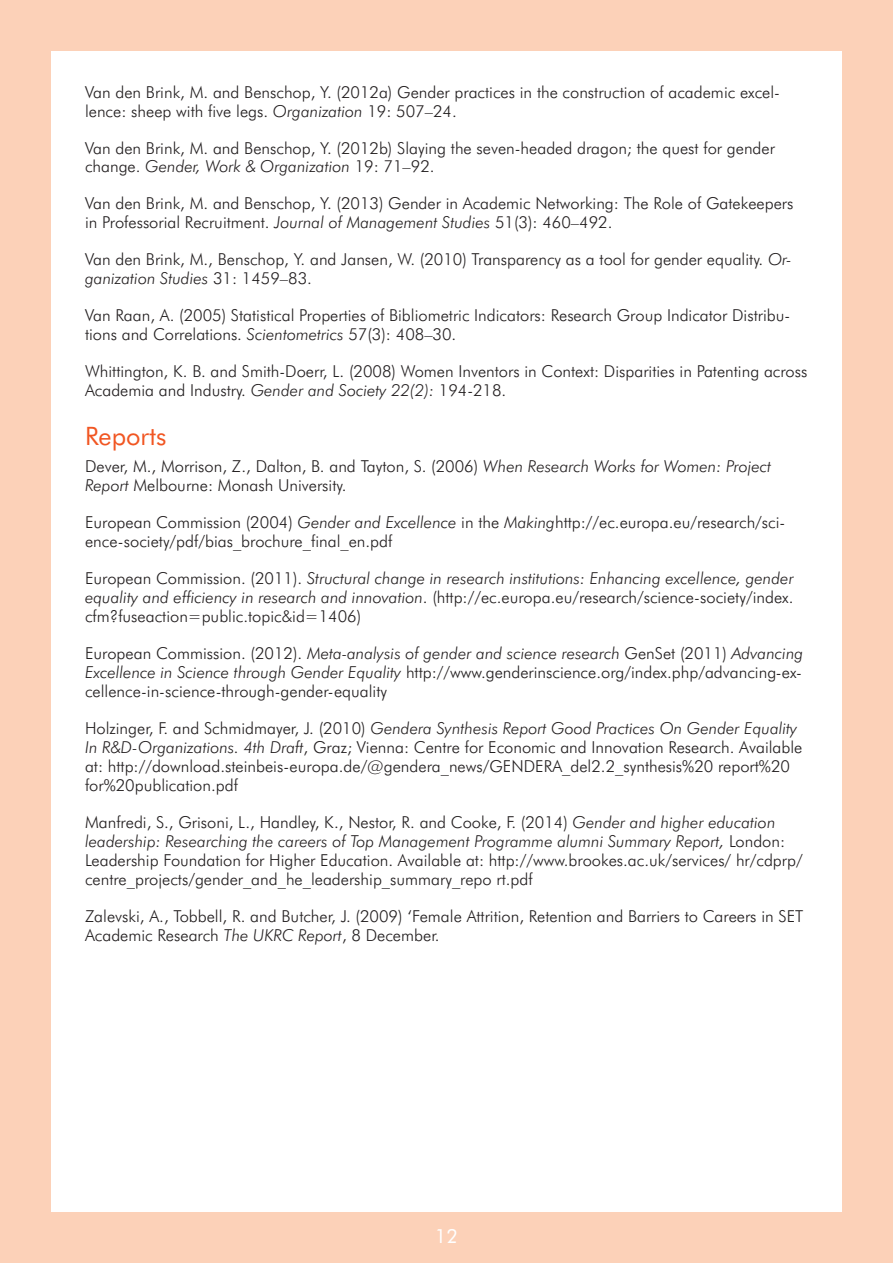
<style>
.page{position:relative;width:893px;height:1263px;background:#fcd1b8}
.page>*{position:absolute;margin:0;border:0;box-sizing:border-box;transform-origin:0 0}
.t1{font:25.35px "Futura BT";color:#f15622}
.t2{font:19.5px "Futura BT";color:#fff}
.t3{font:300 16.5px/18.9px "Futura BT";color:#231f20}
.s1{font-style:italic}
</style>
<div class="page">
<div style="left:51px;top:51px;width:791px;height:1161px;background:#fff"></div>
<p class="t3" style="left:85px;top:82px;width:696px">Van den Brink, M. and Benschop, Y. (2012a) Gender practices in the construction of academic excel&shy;lence: sheep with five legs. <span class="s1">Organization</span> 19: 507–24.</p>
<p class="t3" style="left:85px;top:138px;width:691px">Van den Brink, M. and Benschop, Y. (2012b) Slaying the seven-headed dragon; the quest for gender change. <span class="s1">Gender, Work &amp; Organization</span> 19: 71–92.</p>
<p class="t3" style="left:85px;top:194px;width:710px">Van den Brink, M. and Benschop, Y. (2013) Gender in Academic Networking: The Role of Gatekeepers in Professorial Recruitment. <span class="s1">Journal of Management Studies</span> 51(3): 460–492.</p>
<p class="t3" style="left:85px;top:250px;width:708px">Van den Brink, M., Benschop, Y. and Jansen, W. (2010) Transparency as a tool for gender equality. <span class="s1">Or&shy;ganization Studies</span> 31: 1459–83.</p>
<p class="t3" style="left:85px;top:306px;width:707px">Van Raan, A. (2005) Statistical Properties of Bibliometric Indicators: Research Group Indicator Distribu&shy;tions and Correlations. <span class="s1">Scientometrics</span> 57(3): 408–30.</p>
<p class="t3" style="left:85px;top:362px;width:724px">Whittington, K. B. and Smith-Doerr, L. (2008) Women Inventors in Context: Disparities in Patenting across<br>Academia and Industry. <span class="s1">Gender and Society 22(2):</span> 194-218.</p>
<p class="t1" style="left:85px;top:420px;width:83px">Reports</p>
<p class="t3" style="left:85px;top:457px;width:688px">Dever, M., Morrison, Z., Dalton, B. and Tayton, S. (2006) <span class="s1">When Research Works for Women: Project<br>Report</span> Melbourne: Monash University.</p>
<p class="t3" style="left:85px;top:513px;width:702px">European Commission (2004) <span class="s1">Gender and Excellence</span> in the <span class="s1">Making</span>http://ec.europa.eu/research/sci&shy;ence-society/pdf/bias_brochure_final_en.pdf</p>
<p class="t3" style="left:85px;top:569px;width:710px;text-align:justify">European Commission. (2011). <span class="s1">Structural change in research institutions: Enhancing excellence, gender equality and efficiency in research and innovation</span>. (http://ec.europa.eu/research/science-society/index. cfm?fuseaction=public.topic&amp;id=1406)</p>
<p class="t3" style="left:85px;top:644px;width:720px;text-align:justify">European Commission. (2012). <span class="s1">Meta-analysis of gender and science research</span> GenSet (2011) <span class="s1">Advancing Excellence in Science through Gender Equality</span> http://www.genderinscience.org/index.php/advancing-ex&shy;cellence-in-science-through-gender-equality</p>
<p class="t3" style="left:85px;top:718px;width:719px">Holzinger, F. and Schmidmayer, J. (2010) <span class="s1">Gendera Synthesis Report Good Practices On Gender Equality In R&amp;D-Organizations. 4th Draft</span>, Graz; Vienna: Centre for Economic and Innovation Research. Available at: http://download.steinbeis-europa.de/@gendera_news/GENDERA_del2.2_synthesis%20 report%20 for%20publication.pdf</p>
<p class="t3" style="left:85px;top:812px;width:719px">Manfredi, S., Grisoni, L., Handley, K., Nestor, R. and Cooke, F. (2014) <span class="s1">Gender and higher education leadership: Researching the careers of Top Management Programme alumni Summary Report,</span> London:<br>Leadership Foundation for Higher Education. Available at: http://www.brookes.ac.uk/services/ hr/cdprp/ centre_projects/gender_and_he_leadership_summary_repo rt.pdf</p>
<p class="t3" style="left:85px;top:906px;width:720px">Zalevski, A., Tobbell, R. and Butcher, J. (2009) ‘Female Attrition, Retention and Barriers to Careers in SET<br>Academic Research <span class="s1">The UKRC Report</span>, 8 December.</p>
<p class="t2" style="left:435px;top:1224px;width:25px">12</p>
</div>
